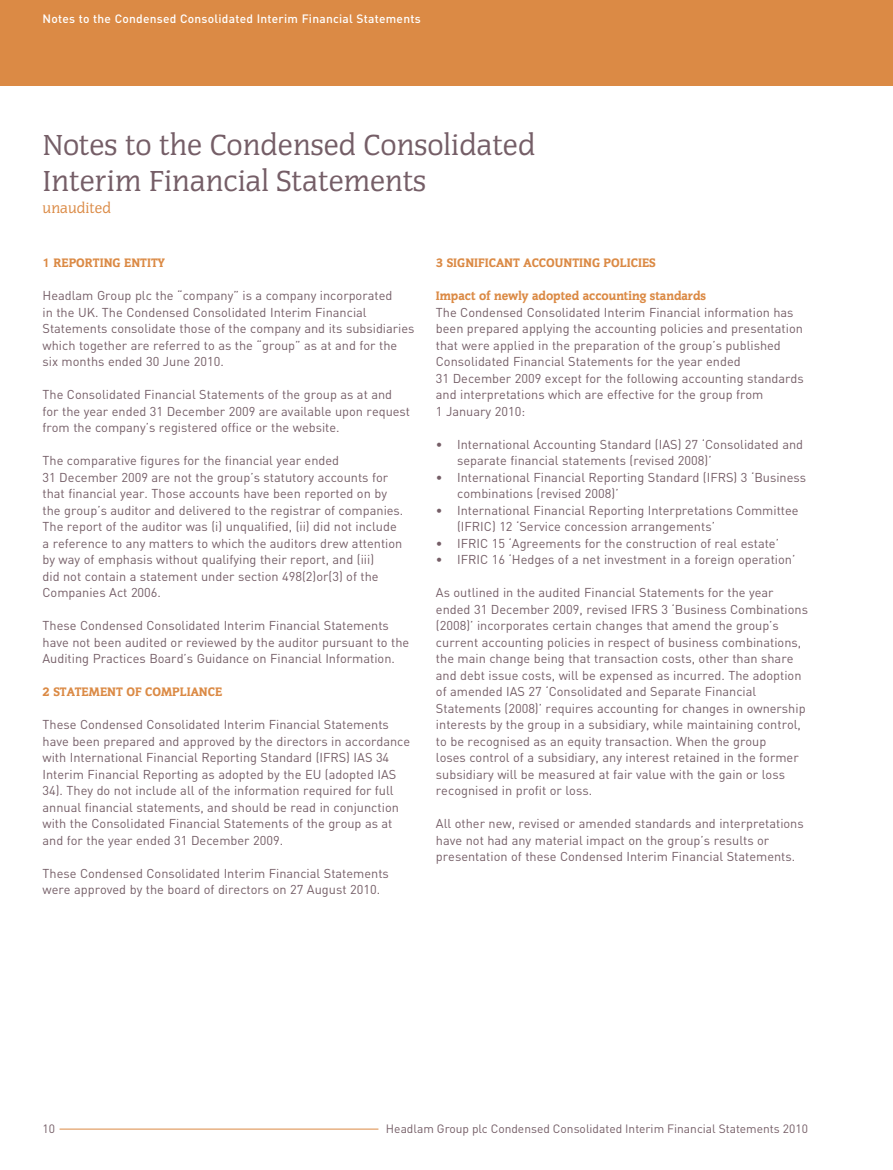
<style>
.page{position:relative;width:893px;height:1170px;background:#fff}
.page>*{position:absolute;margin:0;border:0;box-sizing:border-box;transform-origin:0 0}
.t1{font:30px/36px "Congress LT Std";color:#755e67}
.t2{font:15px "Congress LT Std";color:#db8a45}
.t3{font:12.75px/16.5px "DIN";color:#755e67}
.t4{font:900 12.75px "Congress LT Std";color:#db8a45}
.t5{font:12px "DIN";color:#755e67}
.t6{font:500 12px "DIN";letter-spacing:.02em;color:#fff}
</style>
<div class="page">
<div style="left:0;top:0;width:893px;height:85px;background:#db8a45"></div>
<hr style="left:60px;top:1128px;width:318px;height:1px;background:#db8a45">
<p class="t6" style="left:43px;top:11px;width:380px">Notes to the Condensed Consolidated Interim Financial Statements</p>
<h1 class="t1" style="left:43px;top:127px;width:494px">Notes to the Condensed Consolidated<br>Interim Financial Statements</h1>
<p class="t2" style="left:43px;top:200px;width:70px">unaudited</p>
<p class="t4" style="left:43px;top:255px;width:124px">1 REPORTING ENTITY</p>
<p class="t3" style="left:43px;top:287px;width:374px">Headlam Group plc the “company” is a company incorporated<br>in the UK. The Condensed Consolidated Interim Financial Statements consolidate those of the company and its subsidiaries which together are referred to as the “group” as at and for the six months ended 30 June 2010.</p>
<p class="t3" style="left:43px;top:386px;width:369px">The Consolidated Financial Statements of the group as at and for the year ended 31 December 2009 are available upon request from the company’s registered office or the website.</p>
<p class="t3" style="left:43px;top:452px;width:362px">The comparative figures for the financial year ended<br>31 December 2009 are not the group’s statutory accounts for that financial year. Those accounts have been reported on by the group’s auditor and delivered to the registrar of companies.<br>The report of the auditor was (i) unqualified, (ii) did not include a reference to any matters to which the auditors drew attention by way of emphasis without qualifying their report, and (iii)<br>did not contain a statement under section 498(2)or(3) of the Companies Act 2006.</p>
<p class="t3" style="left:43px;top:617px;width:368px">These Condensed Consolidated Interim Financial Statements have not been audited or reviewed by the auditor pursuant to the<br>Auditing Practices Board’s Guidance on Financial Information.</p>
<p class="t4" style="left:43px;top:684px;width:181px">2 STATEMENT OF COMPLIANCE</p>
<p class="t3" style="left:43px;top:716px;width:369px">These Condensed Consolidated Interim Financial Statements have been prepared and approved by the directors in accordance with International Financial Reporting Standard (IFRS) IAS 34<br>Interim Financial Reporting as adopted by the EU (adopted IAS 34). They do not include all of the information required for full annual financial statements, and should be read in conjunction with the Consolidated Financial Statements of the group as at and for the year ended 31 December 2009.</p>
<p class="t3" style="left:43px;top:864px;width:348px">These Condensed Consolidated Interim Financial Statements were approved by the board of directors on 27 August 2010.</p>
<p class="t4" style="left:436px;top:255px;width:222px">3 SIGNIFICANT ACCOUNTING POLICIES</p>
<p class="t4" style="left:436px;top:288px;width:272px">Impact of newly adopted accounting standards</p>
<p class="t3" style="left:436px;top:303px;width:370px">The Condensed Consolidated Interim Financial information has been prepared applying the accounting policies and presentation that were applied in the preparation of the group’s published Consolidated Financial Statements for the year ended<br>31 December 2009 except for the following accounting standards and interpretations which are effective for the group from<br>1 January 2010:</p>
<p class="t3" style="left:457px;top:435px;width:348px;text-indent:-21px">• International Accounting Standard (IAS) 27 ‘Consolidated and separate financial statements (revised 2008)’</p>
<p class="t3" style="left:457px;top:468px;width:351px;text-indent:-21px">• International Financial Reporting Standard (IFRS) 3 ‘Business combinations (revised 2008)’</p>
<p class="t3" style="left:457px;top:501px;width:343px;text-indent:-21px">• International Financial Reporting Interpretations Committee (IFRIC) 12 ‘Service concession arrangements’</p>
<p class="t3" style="left:436px;top:534px;width:345px">• IFRIC 15 ‘Agreements for the construction of real estate’</p>
<p class="t3" style="left:436px;top:551px;width:361px">• IFRIC 16 ‘Hedges of a net investment in a foreign operation’</p>
<p class="t3" style="left:436px;top:584px;width:374px">As outlined in the audited Financial Statements for the year ended 31 December 2009, revised IFRS 3 ‘Business Combinations (2008)’ incorporates certain changes that amend the group’s current accounting policies in respect of business combinations, the main change being that transaction costs, other than share and debt issue costs, will be expensed as incurred. The adoption of amended IAS 27 ‘Consolidated and Separate Financial Statements (2008)’ requires accounting for changes in ownership interests by the group in a subsidiary, while maintaining control, to be recognised as an equity transaction. When the group<br>loses control of a subsidiary, any interest retained in the former subsidiary will be measured at fair value with the gain or loss recognised in profit or loss.</p>
<p class="t3" style="left:436px;top:815px;width:369px">All other new, revised or amended standards and interpretations have not had any material impact on the group’s results or presentation of these Condensed Interim Financial Statements.</p>
<p class="t5" style="left:43px;top:1120px;width:14px">10</p>
<p class="t5" style="left:386px;top:1120px;width:423px">Headlam Group plc Condensed Consolidated Interim Financial Statements 2010</p>
</div>
